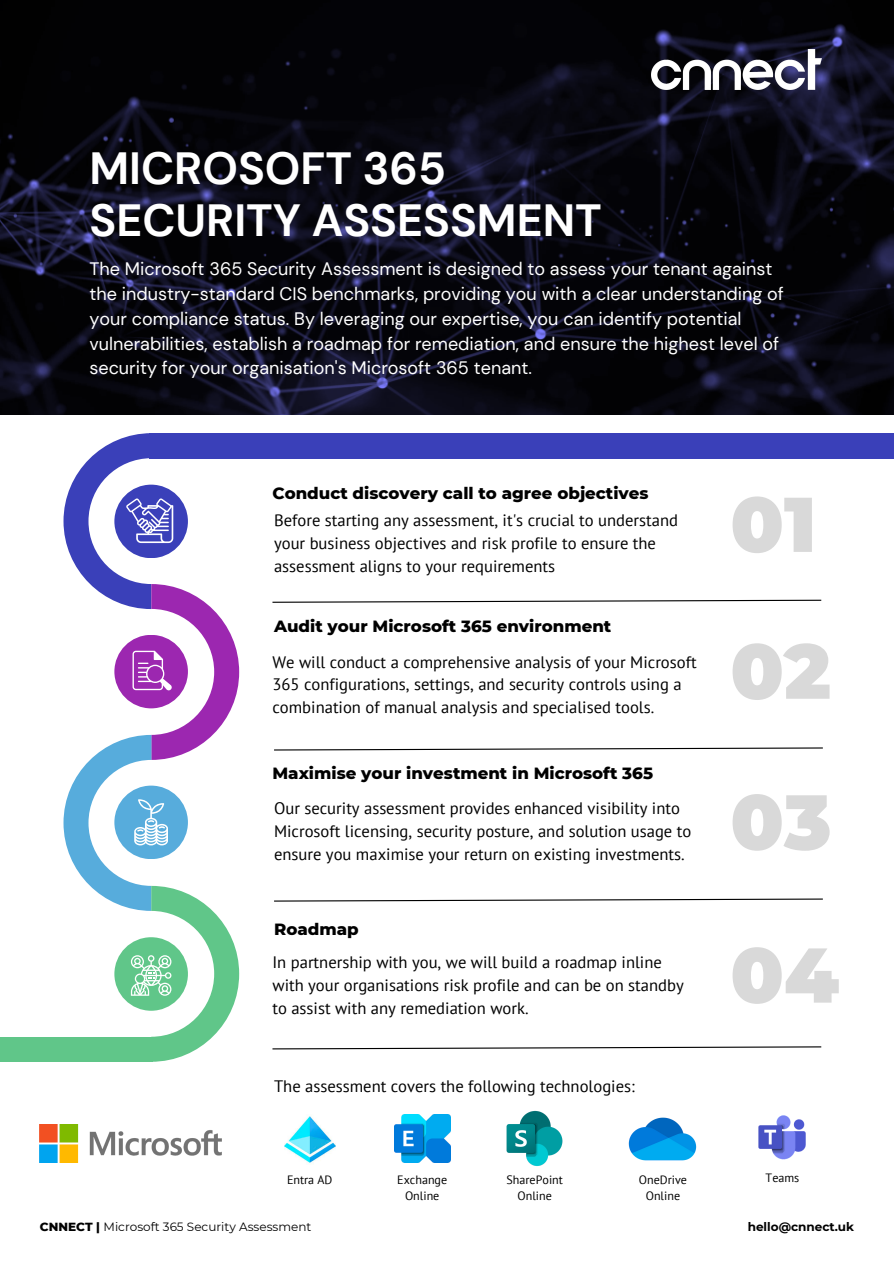
<style>
.page{position:relative;width:894px;height:1264px;background:#fff}
.page>*{position:absolute;margin:0;border:0;box-sizing:border-box;transform-origin:0 0}
.t1{font:900 77.4px "Montserrat";color:#d9d9d9}
.t2{font:700 45px "DM Sans";color:#fff}
.t3{font:18px/24.8px "DM Sans";color:#fff}
.t4{font:16.65px/22.8px "PT Sans";color:#000}
.t5{font:800 16.65px "Montserrat";color:#000}
.t6{font:12px/16px "PT Sans";color:#000;text-align:center}
.t7{font:12px "Montserrat";color:#000}
.t8{font:700 12px "Montserrat";color:#000}
.s1{font-weight:800}
</style>
<div class="page">
<div style="left:149px;top:433px;width:744px;height:25px;background:#3a40b9"></div>
<div style="left:0;top:1037px;width:153px;height:24px;background:#60c689"></div>
<img style="left:0;top:0;width:893px;height:414px">
<svg style="left:63px;top:433px;width:176px;height:628px"></svg>
<svg style="left:272px;top:599px;width:550px;height:4px"></svg>
<img style="left:651px;top:49px;width:170px;height:41px">
<svg style="left:274px;top:747px;width:549px;height:4px"></svg>
<svg style="left:274px;top:898px;width:549px;height:4px"></svg>
<img style="left:394px;top:1114px;width:56px;height:48px">
<img style="left:506px;top:1110px;width:57px;height:56px">
<img style="left:628px;top:1117px;width:69px;height:44px">
<img style="left:758px;top:1115px;width:48px;height:45px">
<img style="left:284px;top:1116px;width:51px;height:48px">
<img style="left:40px;top:1124px;width:181px;height:38px">
<svg style="left:272px;top:1046px;width:550px;height:4px"></svg>
<p class="t2" style="left:89px;top:139px;width:358px">MICROSOFT 365</p>
<p class="t2" style="left:89px;top:191px;width:514px">SECURITY ASSESSMENT</p>
<p class="t3" style="left:89px;top:257px;width:695px">The Microsoft 365 Security Assessment is designed to assess your tenant against the industry-standard CIS benchmarks, providing you with a clear understanding of your compliance status. By leveraging our expertise, you can identify potential vulnerabilities, establish a roadmap for remediation, and ensure the highest level of security for your organisation's Microsoft 365 tenant.</p>
<p class="t5" style="left:272px;top:482px;width:377px">Conduct discovery call to agree objectives</p>
<p class="t4" style="left:274px;top:508px;width:405px">Before starting any assessment, it's crucial to understand your business objectives and risk profile to ensure the assessment aligns to your requirements</p>
<p class="t5" style="left:274px;top:615px;width:339px">Audit your Microsoft 365 environment</p>
<p class="t4" style="left:272px;top:650px;width:425px">We will conduct a comprehensive analysis of your Microsoft<br>365 configurations, settings, and security controls using a combination of manual analysis and specialised tools.</p>
<p class="t5" style="left:272px;top:763px;width:382px">Maximise your investment in Microsoft 365</p>
<p class="t4" style="left:274px;top:796px;width:418px">Our security assessment provides enhanced visibility into<br>Microsoft licensing, security posture, and solution usage to ensure you maximise your return on existing investments.</p>
<p class="t5" style="left:274px;top:919px;width:86px">Roadmap</p>
<p class="t4" style="left:272px;top:950px;width:412px">In partnership with you, we will build a roadmap inline with your organisations risk profile and can be on standby to assist with any remediation work.</p>
<p class="t4" style="left:274px;top:1074px;width:362px">The assessment covers the following technologies:</p>
<p class="t1" style="left:730px;top:477px;width:87px">01</p>
<p class="t1" style="left:730px;top:623px;width:102px">02</p>
<p class="t1" style="left:730px;top:774px;width:103px">03</p>
<p class="t1" style="left:730px;top:927px;width:110px">04</p>
<p class="t6" style="left:287px;top:1170px;width:47px">Entra AD</p>
<p class="t6" style="left:397px;top:1170px;width:51px">Exchange<br>Online</p>
<p class="t6" style="left:506px;top:1170px;width:58px">SharePoint<br>Online</p>
<p class="t6" style="left:638px;top:1170px;width:50px">OneDrive<br>Online</p>
<p class="t6" style="left:765px;top:1169px;width:35px">Teams</p>
<p class="t7" style="left:40px;top:1219px;width:273px"><span class="s1">CNNECT |</span> Microsoft 365 Security Assessment</p>
<p class="t8" style="left:747px;top:1219px;width:108px">hello@cnnect.uk</p>
</div>
